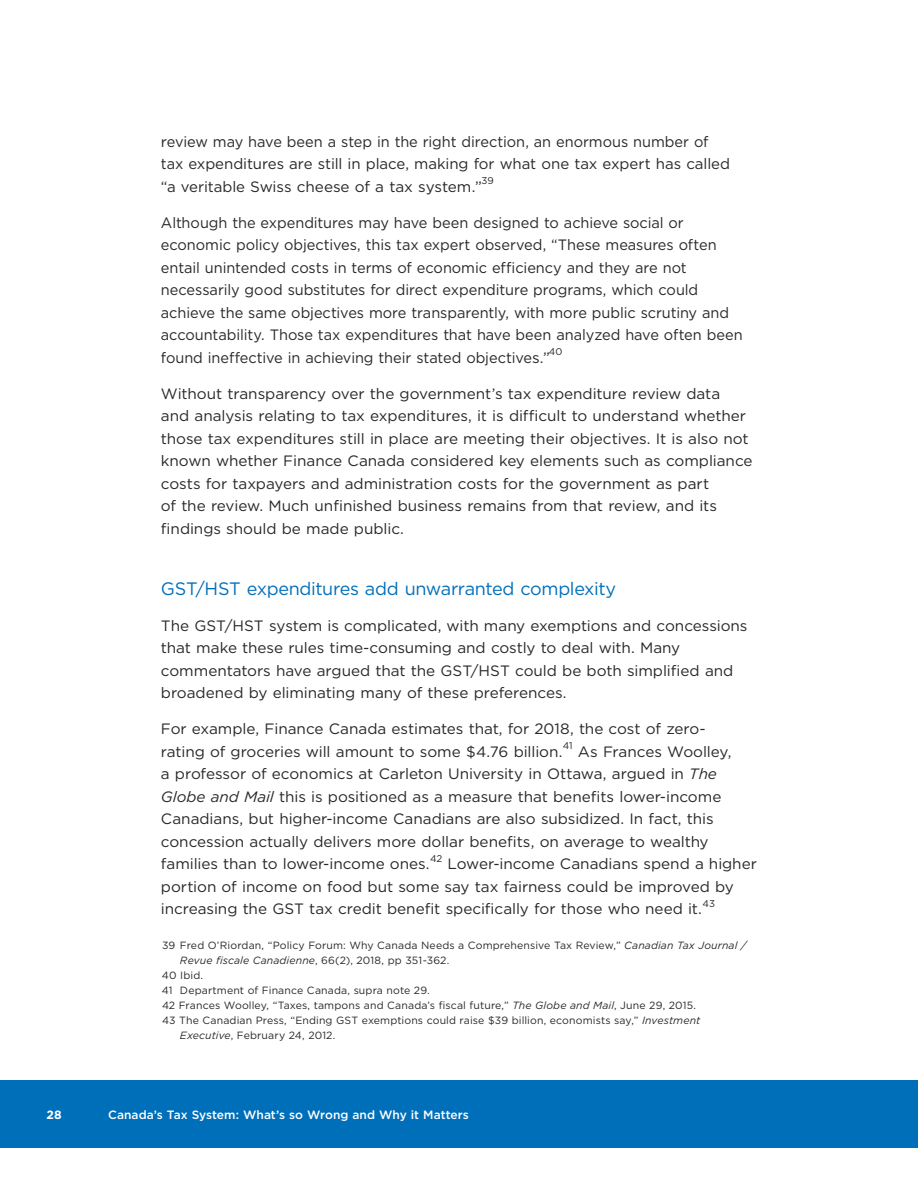
<style>
.page{position:relative;width:918px;height:1188px;background:#fff}
.page>*{position:absolute;margin:0;border:0;box-sizing:border-box;transform-origin:0 0}
.t1{font:18px "Gotham";letter-spacing:-.02em;color:#006fba}
.t2{font:15px/22.5px "Gotham";letter-spacing:-.005em;color:#292829}
.t3{font:500 12px "Gotham";color:#fff}
.t4{font:700 12px "Gotham";color:#fff}
.t5{font:10.5px "Gotham";letter-spacing:.01em;color:#292829}
.t6{font:italic 10.5px "Gotham";letter-spacing:.01em;color:#292829}
.t7{font:9.75px "Gotham";letter-spacing:.01em;color:#292829}
.s1{font-style:italic}
.s2{font-style:normal}
</style>
<div class="page">
<div style="left:0;top:1080px;width:918px;height:68px;background:#006fba"></div>
<p class="t2" style="left:161px;top:130px;width:571px">review may have been a step in the right direction, an enormous number of tax expenditures are still in place, making for what one tax expert has called “a veritable Swiss cheese of a tax system.”</p>
<p class="t7" style="left:482px;top:175px;width:14px">39</p>
<p class="t2" style="left:161px;top:211px;width:583px">Although the expenditures may have been designed to achieve social or economic policy objectives, this tax expert observed, “These measures often entail unintended costs in terms of economic efficiency and they are not necessarily good substitutes for direct expenditure programs, which could achieve the same objectives more transparently, with more public scrutiny and accountability. Those tax expenditures that have been analyzed have often been found ineffective in achieving their stated objectives.”</p>
<p class="t7" style="left:549px;top:346px;width:15px">40</p>
<p class="t2" style="left:161px;top:382px;width:593px">Without transparency over the government’s tax expenditure review data<br>and analysis relating to tax expenditures, it is difficult to understand whether those tax expenditures still in place are meeting their objectives. It is also not known whether Finance Canada considered key elements such as compliance costs for taxpayers and administration costs for the government as part<br>of the review. Much unfinished business remains from that review, and its findings should be made public.</p>
<h3 class="t1" style="left:161px;top:577px;width:457px">GST/HST expenditures add unwarranted complexity</h3>
<p class="t2" style="left:161px;top:614px;width:588px">The GST/HST system is complicated, with many exemptions and concessions that make these rules time-consuming and costly to deal with. Many commentators have argued that the GST/HST could be both simplified and broadened by eliminating many of these preferences.</p>
<p class="t2" style="left:161px;top:718px;width:546px">For example, Finance Canada estimates that, for 2018, the cost of zero&shy;rating of groceries will amount to some $4.76 billion.</p>
<p class="t7" style="left:563px;top:740px;width:11px">41</p>
<p class="t2" style="left:161px;top:740px;width:572px;text-indent:417px">As Frances Woolley, a professor of economics at Carleton University in Ottawa, argued in <span class="s1">The Globe and Mail</span> this is positioned as a measure that benefits lower-income Canadians, but higher-income Canadians are also subsidized. In fact, this concession actually delivers more dollar benefits, on average to wealthy families than to lower-income ones.</p>
<p class="t7" style="left:430px;top:852px;width:14px">42</p>
<p class="t2" style="left:161px;top:853px;width:598px;text-indent:287px">Lower-income Canadians spend a higher portion of income on food but some say tax fairness could be improved by increasing the GST tax credit benefit specifically for those who need it.</p>
<p class="t7" style="left:702px;top:897px;width:14px">43</p>
<p class="t5" style="left:162px;top:939px;width:586px">39 Fred O’Riordan, “Policy Forum: Why Canada Needs a Comprehensive Tax Review,” <span class="s1">Canadian Tax Journal /</span></p>
<p class="t6" style="left:180px;top:954px;width:271px">Revue fiscale Canadienne<span class="s2">, 66(2), 2018, pp 351-362.</span></p>
<p class="t5" style="left:162px;top:969px;width:43px">40 Ibid.</p>
<p class="t5" style="left:162px;top:984px;width:269px">41 Department of Finance Canada, supra note 29.</p>
<p class="t5" style="left:162px;top:999px;width:536px">42 Frances Woolley, “Taxes, tampons and Canada’s fiscal future,” <span class="s1">The Globe and Mail</span>, June 29, 2015.</p>
<p class="t5" style="left:162px;top:1014px;width:540px">43 The Canadian Press, “Ending GST exemptions could raise $39 billion, economists say,” <span class="s1">Investment</span></p>
<p class="t5" style="left:180px;top:1029px;width:157px"><span class="s1">Executive</span>, February 24, 2012.</p>
<p class="t4" style="left:46px;top:1107px;width:17px">28</p>
<p class="t3" style="left:108px;top:1107px;width:362px">Canada’s Tax System: What’s so Wrong and Why it Matters</p>
</div>
